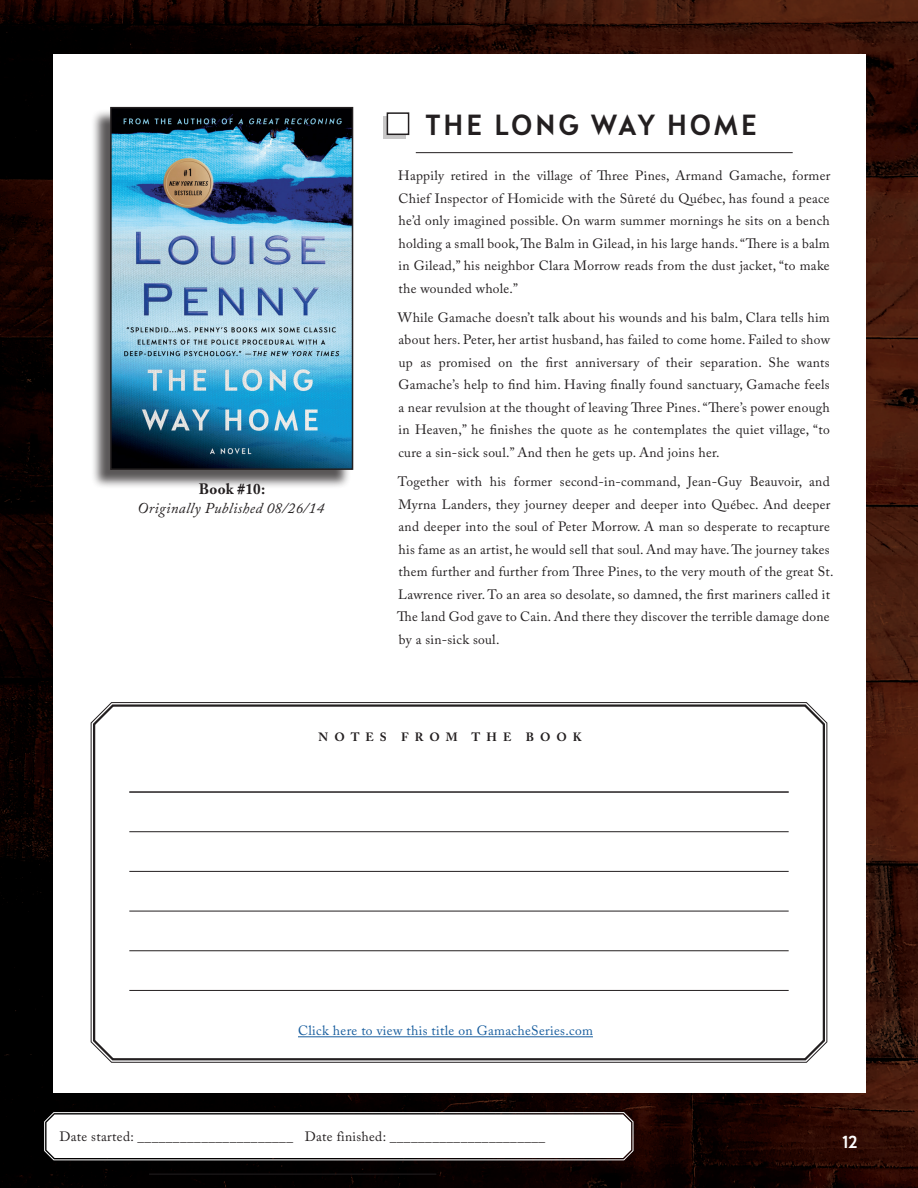
<style>
.page{position:relative;width:918px;height:1188px;background:#fff}
.page>*{position:absolute;margin:0;border:0;box-sizing:border-box;transform-origin:0 0}
.t1{font:700 30px "Qurillian";letter-spacing:.1em;color:#231f20}
.t2{font:700 18px "Qurillian";color:#fff}
.t3{font:italic 15px "Adobe Caslon Pro";letter-spacing:.025em;color:#231f20}
.t4{font:700 15px "Adobe Caslon Pro";letter-spacing:.025em;color:#231f20}
.t5{font:13.5px/22.5px "Adobe Caslon Pro";letter-spacing:.02em;color:#231f20;text-align:justify}
.t6{font:13.5px "Adobe Caslon Pro";letter-spacing:.025em;color:#175d9e}
.t7{font:700 12px "Adobe Caslon Pro";letter-spacing:.5em;color:#231f20}
</style>
<div class="page">
<img style="left:0;top:0;width:918px;height:1188px">
<div style="left:53px;top:54px;width:812px;height:1039px;background:#fff"></div>
<div style="left:91px;top:109px;width:260px;height:380px;background:#231f20;opacity:.75"></div>
<img style="left:109px;top:106px;width:245px;height:365px">
<hr style="left:416px;top:152px;width:377px;height:1px;background:#231f20">
<svg style="left:91px;top:703px;width:736px;height:359px"></svg>
<hr style="left:129px;top:911px;width:660px;height:1px;background:#231f20">
<hr style="left:129px;top:831px;width:660px;height:1px;background:#231f20">
<hr style="left:129px;top:990px;width:660px;height:1px;background:#231f20">
<hr style="left:129px;top:792px;width:660px;height:1px;background:#231f20">
<hr style="left:129px;top:950px;width:660px;height:1px;background:#231f20">
<hr style="left:129px;top:871px;width:660px;height:1px;background:#231f20">
<svg style="left:44px;top:1112px;width:590px;height:49px"></svg>
<hr style="left:149px;top:1174px;width:287px;height:1px;background:#231f20">
<div style="left:383px;top:116px;width:23px;height:23px;background:#231f20;opacity:.25"></div>
<div style="left:387px;top:113px;width:22px;height:21px;background:#fff"></div>
<div style="left:387px;top:112px;width:22px;height:23px;border:2px solid #231f20"></div>
<hr style="left:298px;top:1036px;width:295px;height:1px;background:#175d9e">
<p class="t4" style="left:199px;top:480px;width:68px">Book #10:</p>
<p class="t3" style="left:137px;top:499px;width:188px">Originally Published 08/26/14</p>
<h1 class="t1" style="left:426px;top:105px;width:333px">THE LONG WAY HOME</h1>
<p class="t5" style="left:398px;top:164px;width:434px">Happily retired in the village of Three Pines, Armand Gamache, former Chief Inspector of Homicide with the Sûreté du Québec, has found a peace he’d only imagined possible. On warm summer mornings he sits on a bench holding a small book, The Balm in Gilead, in his large hands. “There is a balm in Gilead,” his neighbor Clara Morrow reads from the dust jacket, “to make the wounded whole.”</p>
<p class="t5" style="left:398px;top:306px;width:434px">While Gamache doesn’t talk about his wounds and his balm, Clara tells him about hers. Peter, her artist husband, has failed to come home. Failed to show up as promised on the first anniversary of their separation. She wants Gamache’s help to find him. Having finally found sanctuary, Gamache feels a near revulsion at the thought of leaving Three Pines. “There’s power enough in Heaven,” he finishes the quote as he contemplates the quiet village, “to cure a sin-sick soul.” And then he gets up. And joins her.</p>
<p class="t5" style="left:397px;top:470px;width:438px;text-align:left">Together with his former second-in-command, Jean-Guy Beauvoir, and Myrna Landers, they journey deeper and deeper into Québec. And deeper and deeper into the soul of Peter Morrow. A man so desperate to recapture his fame as an artist, he would sell that soul. And may have. The journey takes them further and further from Three Pines, to the very mouth of the great St.<br>Lawrence river. To an area so desolate, so damned, the first mariners called it The land God gave to Cain. And there they discover the terrible damage done by a sin-sick soul.</p>
<p class="t7" style="left:319px;top:730px;width:265px">NOTES FROM THE BOOK</p>
<p class="t6" style="left:298px;top:1023px;width:296px">Click here to view this title on GamacheSeries.com</p>
<p class="t5" style="left:59px;top:1125px;width:488px">Date started: ______________________ Date finished: ______________________</p>
<h2 class="t2" style="left:843px;top:1130px;width:17px">12</h2>
</div>
